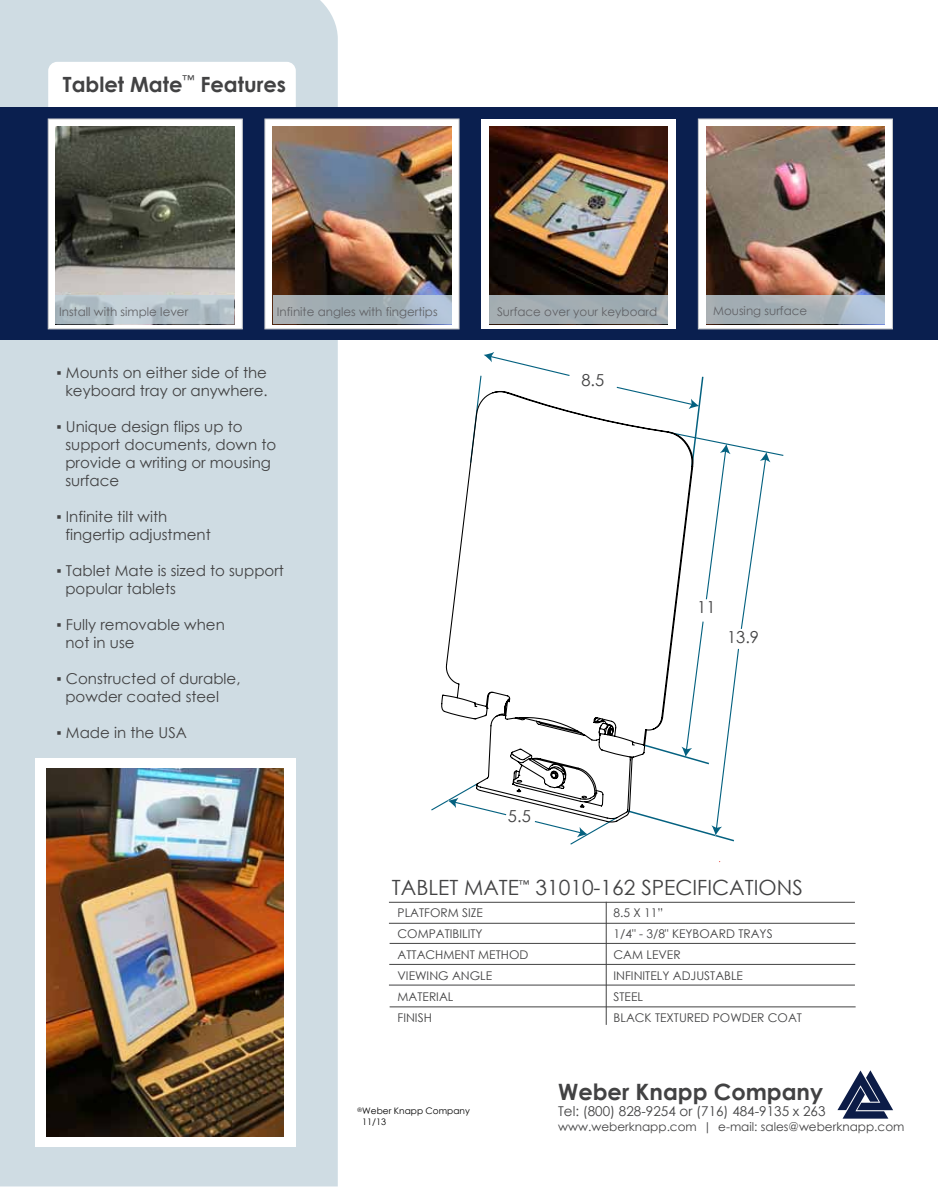
<style>
.page{position:relative;width:939px;height:1188px;background:#fff}
.page>*{position:absolute;margin:0;border:0;box-sizing:border-box;transform-origin:0 0}
.t1{font:700 22.5px "Century Gothic";color:#424243}
.t2{font:21px "Century Gothic";color:#424243}
.t3{font:700 21px "Century Gothic";color:#424243}
.t4{font:16.5px "Century Gothic";color:#424243}
.t5{font:15px/18px "Century Gothic";color:#424243}
.t6{font:13.5px "Century Gothic";color:#424243}
.t7{font:12px "Century Gothic";color:#424243}
.t8{font:11.85px "Century Gothic";color:#616266}
.t9{font:9px/10.8px "Century Gothic";color:#000}
.s1{font-family:"Commercial Pi BT";color:#000100}
.s2{color:#404041}
</style>
<div class="page">
<div style="left:0;top:0;width:338px;height:1186px;background:#cfdce3"></div>
<div style="left:48px;top:62px;width:248px;height:77px;background:#fff;border-radius:9px"></div>
<div style="left:0;top:107px;width:938px;height:233px;background:#0a1f4f"></div>
<div style="left:698px;top:119px;width:195px;height:210px;background:#fff;border:1px solid #c9cacc"></div>
<img style="left:706px;top:126px;width:179px;height:170px">
<div style="left:482px;top:119px;width:194px;height:210px;background:#fff"></div>
<img style="left:489px;top:126px;width:179px;height:170px">
<div style="left:265px;top:119px;width:194px;height:210px;background:#fff;border:1px solid #c9cacc"></div>
<img style="left:273px;top:126px;width:178px;height:170px">
<div style="left:48px;top:119px;width:195px;height:210px;background:#fff;border:1px solid #c9cacc"></div>
<img style="left:56px;top:126px;width:178px;height:170px">
<svg style="left:431px;top:352px;width:353px;height:493px"></svg>
<svg style="left:441px;top:390px;width:253px;height:433px"></svg>
<hr style="left:606px;top:902px;width:1px;height:123px;background:#424243">
<hr style="left:389px;top:923px;width:466px;height:1px;background:#424243">
<hr style="left:390px;top:943px;width:466px;height:1px;background:#424243">
<hr style="left:389px;top:964px;width:466px;height:1px;background:#424243">
<hr style="left:389px;top:985px;width:466px;height:1px;background:#424243">
<hr style="left:389px;top:902px;width:466px;height:1px;background:#424243">
<svg style="left:837px;top:1070px;width:56px;height:49px"></svg>
<svg style="left:56px;top:296px;width:178px;height:28px;background:#b5c2ca"></svg>
<svg style="left:273px;top:296px;width:178px;height:28px;background:#a5b1ba"></svg>
<div style="left:489px;top:296px;width:179px;height:28px;background:#a4adb2"></div>
<svg style="left:706px;top:296px;width:179px;height:28px;background:#a8b3bc"></svg>
<div style="left:35px;top:758px;width:261px;height:389px;background:#fff"></div>
<img style="left:47px;top:769px;width:237px;height:368px">
<hr style="left:390px;top:1007px;width:466px;height:1px;background:#424243">
<h2 class="t3" style="left:63px;top:68px;width:225px">Tablet Mate<sup>™</sup> Features</h2>
<p class="t8" style="left:59px;top:303px;width:131px">Install with simple lever</p>
<p class="t8" style="left:277px;top:303px;width:162px">Infinite angles with fingertips</p>
<p class="t8" style="left:497px;top:303px;width:162px">Surface over your keyboard</p>
<p class="t8" style="left:713px;top:303px;width:96px">Mousing surface</p>
<p class="t5" style="left:56px;top:363px;width:213px;text-align:right">▪ Mounts on either side of the keyboard tray or anywhere.</p>
<p class="t5" style="left:65px;top:417px;width:212px;text-indent:-9px">▪ Unique design flips up to support documents, down to provide a writing or mousing surface</p>
<p class="t5" style="left:65px;top:507px;width:147px;text-indent:-9px">▪ Infinite tilt with fingertip adjustment</p>
<p class="t5" style="left:65px;top:561px;width:220px;text-indent:-9px">▪ Tablet Mate is sized to support popular tablets</p>
<p class="t5" style="left:65px;top:615px;width:161px;text-indent:-9px">▪ Fully removable when not in use</p>
<p class="t5" style="left:65px;top:669px;width:177px;text-indent:-9px">▪ Constructed of durable, powder coated steel</p>
<p class="t5" style="left:56px;top:723px;width:132px">▪ Made in the USA</p>
<p class="t4" style="left:581px;top:368px;width:24px">8.5</p>
<p class="t4" style="left:508px;top:804px;width:24px">5.5</p>
<p class="t4" style="left:697px;top:596px;width:20px">11</p>
<p class="t4" style="left:727px;top:625px;width:33px">13.9</p>
<h2 class="t2" style="left:392px;top:873px;width:412px">TABLET MATE<sup>™</sup> 31010-162 SPECIFICATIONS</h2>
<p class="t7" style="left:398px;top:904px;width:87px">PLATFORM SIZE</p>
<p class="t7" style="left:614px;top:904px;width:51px">8.5 X 11”</p>
<p class="t7" style="left:398px;top:925px;width:87px">COMPATIBILITY</p>
<p class="t7" style="left:614px;top:925px;width:161px">1/4" - 3/8" KEYBOARD TRAYS</p>
<p class="t7" style="left:398px;top:946px;width:132px">ATTACHMENT METHOD</p>
<p class="t7" style="left:614px;top:946px;width:69px">CAM LEVER</p>
<p class="t7" style="left:398px;top:967px;width:96px">VIEWING ANGLE</p>
<p class="t7" style="left:614px;top:967px;width:131px">INFINITELY ADJUSTABLE</p>
<p class="t7" style="left:398px;top:988px;width:57px">MATERIAL</p>
<p class="t7" style="left:614px;top:988px;width:31px">STEEL</p>
<p class="t7" style="left:398px;top:1009px;width:36px">FINISH</p>
<p class="t7" style="left:614px;top:1009px;width:190px">BLACK TEXTURED POWDER COAT</p>
<p class="t9" style="left:362px;top:1105px;width:109px;text-indent:-5px"><span class="s1">d</span>Weber Knapp Company<br>11/13</p>
<h1 class="t1" style="left:558px;top:1075px;width:267px">Weber Knapp Company</h1>
<p class="t6" style="left:558px;top:1102px;width:269px">Tel: (800) 828-9254 or (716) 484-9135 <span class="s2">x 263</span></p>
<p class="t7" style="left:558px;top:1118px;width:348px">www.weberknapp.com | e-mail: sales@weberknapp.com</p>
</div>
